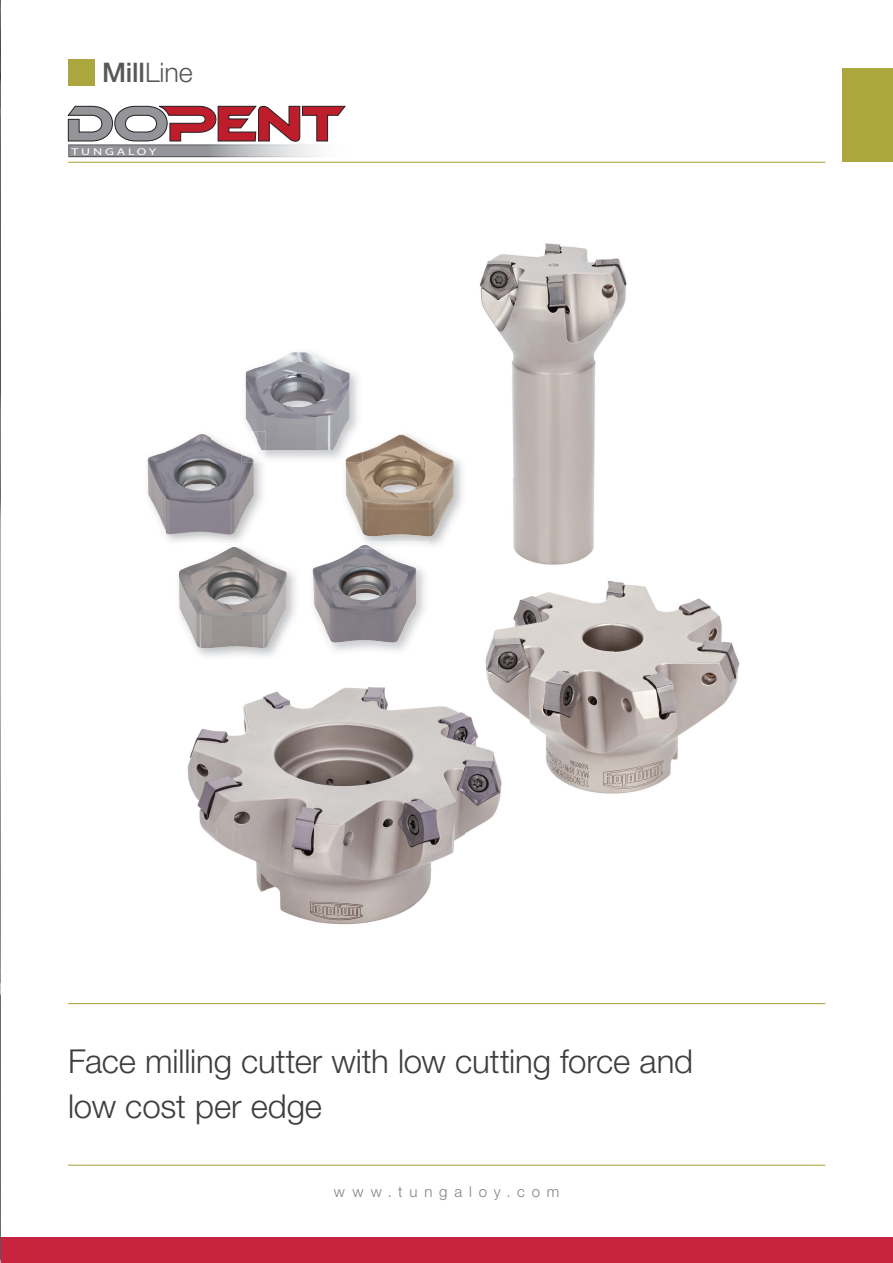
<style>
.page{position:relative;width:893px;height:1263px;background:#fff}
.page>*{position:absolute;margin:0;border:0;box-sizing:border-box;transform-origin:0 0}
.t1{font:300 33px/45px "Helvetica Neue LTW1 G";letter-spacing:-.005em;color:#3e3e3f}
.t2{font:500 27px "Helvetica Neue LTW1 G";color:#57585a}
.t3{font:300 15px "Helvetica Neue LTW1 G";letter-spacing:.46em;color:#808285}
.t4{font:9.9px "Myriad Pro";letter-spacing:.2em;color:#fff;scale:1.41 1}
.s1{font-weight:300}
</style>
<div class="page">
<div style="left:842px;top:68px;width:50px;height:94px;background:#aba63d"></div>
<div style="left:0;top:1237px;width:892px;height:26px;background:#c8233f"></div>
<img style="left:0;top:0;width:1px;height:1237px">
<svg style="left:0;top:1237px;width:1px;height:26px"></svg>
<hr style="left:68px;top:162px;width:757px;height:1px;background:#aba63d">
<hr style="left:68px;top:1165px;width:757px;height:1px;background:#aba63d">
<hr style="left:68px;top:1003px;width:757px;height:1px;background:#aba63d">
<div style="left:68px;top:60px;width:27px;height:26px;background:#aba63d"></div>
<svg style="left:67px;top:105px;width:279px;height:37px"></svg>
<img style="left:69px;top:145px;width:253px;height:12px">
<img style="left:146px;top:433px;width:111px;height:104px">
<img style="left:480px;top:243px;width:133px;height:133px">
<img style="left:613px;top:258px;width:127px;height:536px">
<img style="left:512px;top:376px;width:83px;height:103px">
<img style="left:265px;top:691px;width:50px;height:231px">
<img style="left:464px;top:479px;width:149px;height:356px">
<img style="left:166px;top:530px;width:49px;height:310px">
<img style="left:414px;top:706px;width:50px;height:200px">
<img style="left:215px;top:696px;width:50px;height:196px">
<img style="left:315px;top:687px;width:99px;height:238px">
<img style="left:345px;top:434px;width:121px;height:115px">
<img style="left:346px;top:443px;width:35px;height:93px">
<img style="left:381px;top:435px;width:37px;height:101px">
<img style="left:417px;top:442px;width:37px;height:94px">
<img style="left:175px;top:546px;width:121px;height:114px">
<img style="left:175px;top:543px;width:64px;height:3px">
<img style="left:179px;top:547px;width:108px;height:101px">
<img style="left:312px;top:549px;width:113px;height:102px">
<img style="left:345px;top:541px;width:84px;height:8px">
<img style="left:349px;top:593px;width:30px;height:7px">
<img style="left:326px;top:630px;width:67px;height:13px">
<img style="left:357px;top:545px;width:16px;height:4px">
<img style="left:245px;top:352px;width:113px;height:107px">
<img style="left:245px;top:431px;width:21px;height:32px">
<img style="left:242px;top:432px;width:15px;height:31px">
<img style="left:342px;top:431px;width:20px;height:28px">
<img style="left:345px;top:452px;width:17px;height:11px">
<img style="left:246px;top:361px;width:87px;height:89px">
<img style="left:253px;top:431px;width:13px;height:19px">
<svg style="left:253px;top:432px;width:4px;height:10px"></svg>
<p class="t2" style="left:102px;top:63px;width:92px">Mill<span class="s1">Line</span></p>
<p class="t4" style="left:72px;top:146px;width:62px">TUNGALOY</p>
<p class="t1" style="left:68px;top:1042px;width:626px">Face milling cutter with low cutting force and low cost per edge</p>
<p class="t3" style="left:334px;top:1186px;width:227px">www.tungaloy.com</p>
</div>
